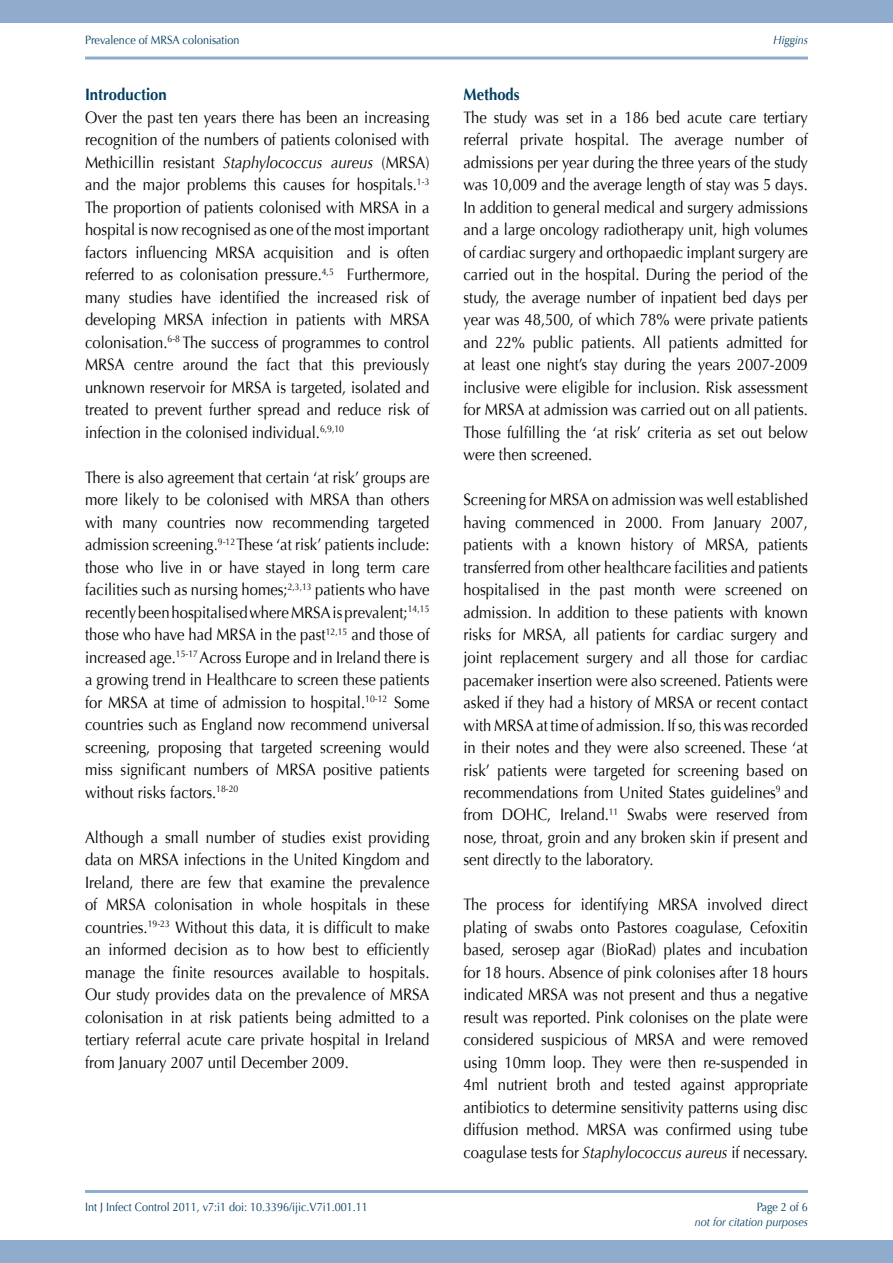
<style>
.page{position:relative;width:893px;height:1263px;background:#fff}
.page>*{position:absolute;margin:0;border:0;box-sizing:border-box;transform-origin:0 0}
.t1{font:16.5px/22.5px "Optima";color:#000;text-align:justify;scale:.9 1}
.t2{font:700 16.5px "Optima";color:#003e61;scale:.9 1}
.t3{font:12px "Optima";color:#003e61;scale:.9 1}
.t4{font:italic 12px "Optima";color:#003e61;scale:.9 1}
.s1{font-style:italic}
</style>
<div class="page">
<div style="left:0;top:0;width:893px;height:23px;background:#8faccd"></div>
<div style="left:0;top:1240px;width:893px;height:23px;background:#8faccd"></div>
<hr style="left:85px;top:1190px;width:723px;height:3px;background:#8faccd">
<hr style="left:85px;top:57px;width:723px;height:3px;background:#8faccd">
<p class="t3" style="left:85px;top:33px;width:173px">Prevalence of MRSA colonisation</p>
<p class="t4" style="left:773px;top:33px;width:40px">Higgins</p>
<p class="t2" style="left:85px;top:85px;width:92px">Introduction</p>
<p class="t1" style="left:85px;top:106px;width:384px">Over the past ten years there has been an increasing recognition of the numbers of patients colonised with Methicillin resistant <span class="s1">Staphylococcus aureus</span> (MRSA) and the major problems this causes for hospitals.<sup>1-3<br></sup>The proportion of patients colonised with MRSA in a hospital is now recognised as one of the most important factors influencing MRSA acquisition and is often referred to as colonisation pressure.<sup>4,5</sup> Furthermore, many studies have identified the increased risk of developing MRSA infection in patients with MRSA colonisation.<sup>6-8</sup> The success of programmes to control MRSA centre around the fact that this previously unknown reservoir for MRSA is targeted, isolated and treated to prevent further spread and reduce risk of infection in the colonised individual.<sup>6,9,10</sup></p>
<p class="t1" style="left:85px;top:466px;width:384px">There is also agreement that certain ‘at risk’ groups are more likely to be colonised with MRSA than others with many countries now recommending targeted admission screening.<sup>9-12</sup> These ‘at risk’ patients include: those who live in or have stayed in long term care facilities such as nursing homes;<sup>2,3,13</sup> patients who have recently been hospitalised where MRSA is prevalent;<sup>14,15 </sup>those who have had MRSA in the past<sup>12,15</sup> and those of increased age.<sup>15-17</sup> Across Europe and in Ireland there is a growing trend in Healthcare to screen these patients for MRSA at time of admission to hospital.<sup>10-12</sup> Some countries such as England now recommend universal screening, proposing that targeted screening would miss significant numbers of MRSA positive patients without risks factors.<sup>18-20</sup></p>
<p class="t1" style="left:85px;top:826px;width:384px">Although a small number of studies exist providing data on MRSA infections in the United Kingdom and Ireland, there are few that examine the prevalence of MRSA colonisation in whole hospitals in these countries.<sup>19-23</sup> Without this data, it is difficult to make an informed decision as to how best to efficiently manage the finite resources available to hospitals.<br>Our study provides data on the prevalence of MRSA colonisation in at risk patients being admitted to a tertiary referral acute care private hospital in Ireland from January 2007 until December 2009.</p>
<p class="t3" style="left:85px;top:1200px;width:316px">Int J Infect Control 2011, v7:i1 doi: 10.3396/ijic.V7i1.001.11</p>
<p class="t2" style="left:463px;top:85px;width:64px">Methods</p>
<p class="t1" style="left:463px;top:106px;width:384px">The study was set in a 186 bed acute care tertiary referral private hospital. The average number of admissions per year during the three years of the study was 10,009 and the average length of stay was 5 days.<br>In addition to general medical and surgery admissions and a large oncology radiotherapy unit, high volumes of cardiac surgery and orthopaedic implant surgery are carried out in the hospital. During the period of the study, the average number of inpatient bed days per year was 48,500, of which 78% were private patients and 22% public patients. All patients admitted for at least one night’s stay during the years 2007-2009 inclusive were eligible for inclusion. Risk assessment for MRSA at admission was carried out on all patients.<br>Those fulfilling the ‘at risk’ criteria as set out below were then screened.</p>
<p class="t1" style="left:463px;top:489px;width:384px">Screening for MRSA on admission was well established having commenced in 2000. From January 2007, patients with a known history of MRSA, patients transferred from other healthcare facilities and patients hospitalised in the past month were screened on admission. In addition to these patients with known risks for MRSA, all patients for cardiac surgery and joint replacement surgery and all those for cardiac pacemaker insertion were also screened. Patients were asked if they had a history of MRSA or recent contact with MRSA at time of admission. If so, this was recorded in their notes and they were also screened. These ‘at risk’ patients were targeted for screening based on recommendations from United States guidelines<sup>9</sup> and from DOHC, Ireland.<sup>11</sup> Swabs were reserved from nose, throat, groin and any broken skin if present and sent directly to the laboratory.</p>
<p class="t1" style="left:463px;top:894px;width:384px">The process for identifying MRSA involved direct plating of swabs onto Pastores coagulase, Cefoxitin based, serosep agar (BioRad) plates and incubation for 18 hours. Absence of pink colonises after 18 hours indicated MRSA was not present and thus a negative result was reported. Pink colonises on the plate were considered suspicious of MRSA and were removed using 10mm loop. They were then re-suspended in 4ml nutrient broth and tested against appropriate antibiotics to determine sensitivity patterns using disc diffusion method. MRSA was confirmed using tube coagulase tests for <span class="s1">Staphylococcus aureus</span> if necessary.</p>
<p class="t3" style="left:757px;top:1200px;width:58px">Page 2 of 6</p>
<p class="t4" style="left:695px;top:1215px;width:127px">not for citation purposes</p>
</div>
